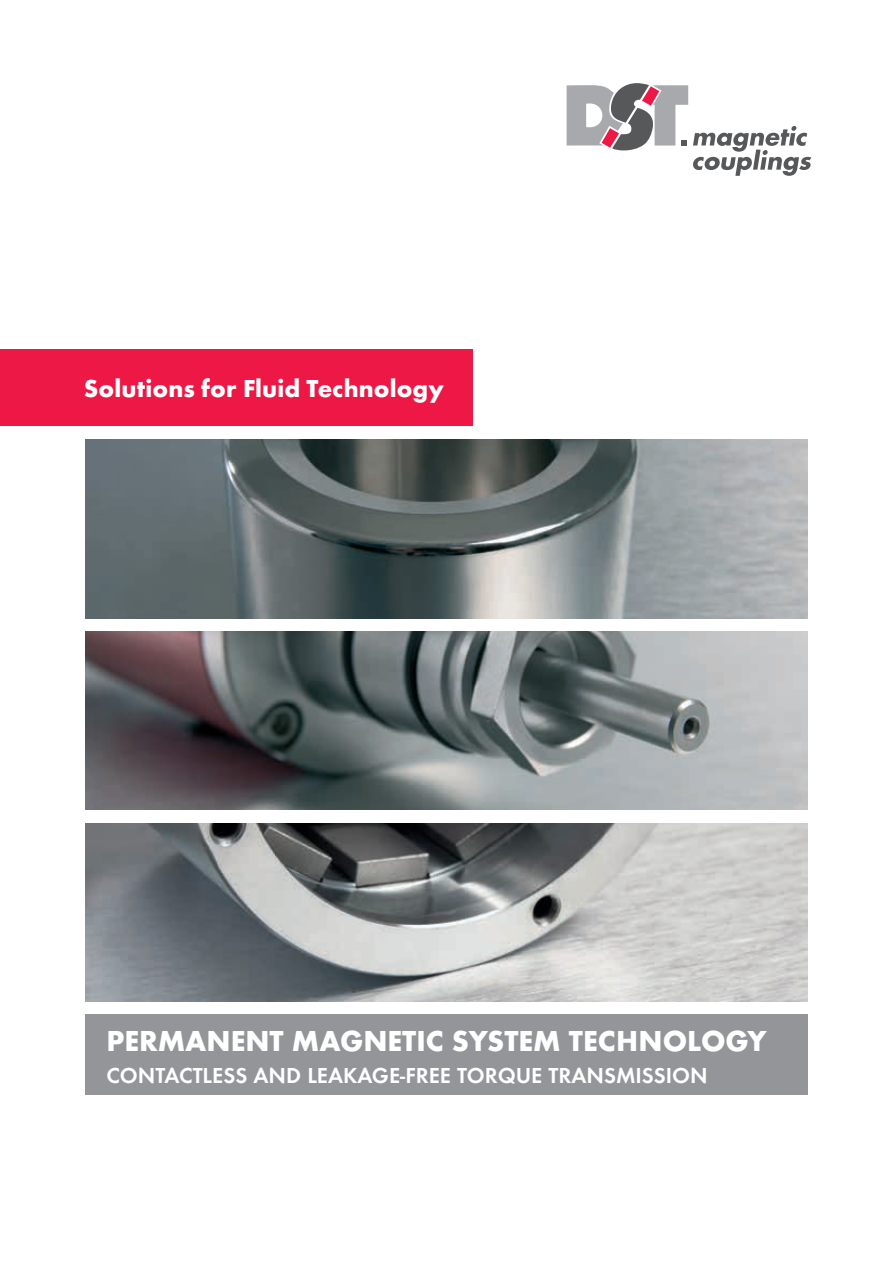
<style>
.page{position:relative;width:893px;height:1263px;background:#fff}
.page>*{position:absolute;margin:0;border:0;box-sizing:border-box;transform-origin:0 0}
.t1{font:800 30px "Function";color:#fff}
.t2{font:800 25.5px "Function";letter-spacing:.005em;color:#fff}
.t3{font:700 22.5px "Function";color:#fff}
</style>
<div class="page">
<svg style="left:567px;top:83px;width:244px;height:93px"></svg>
<div style="left:85px;top:1014px;width:723px;height:81px;background:#939598"></div>
<div style="left:0;top:349px;width:472px;height:77px;background:#ed1845"></div>
<img style="left:85px;top:439px;width:723px;height:179px">
<img style="left:85px;top:631px;width:723px;height:179px">
<img style="left:85px;top:823px;width:723px;height:179px">
<p class="t2" style="left:84px;top:374px;width:362px">Solutions for Fluid Technology</p>
<h1 class="t1" style="left:106px;top:1023px;width:662px">PERMANENT MAGNETIC SYSTEM TECHNOLOGY</h1>
<p class="t3" style="left:106px;top:1062px;width:603px">CONTACTLESS AND LEAKAGE-FREE TORQUE TRANSMISSION</p>
</div>
